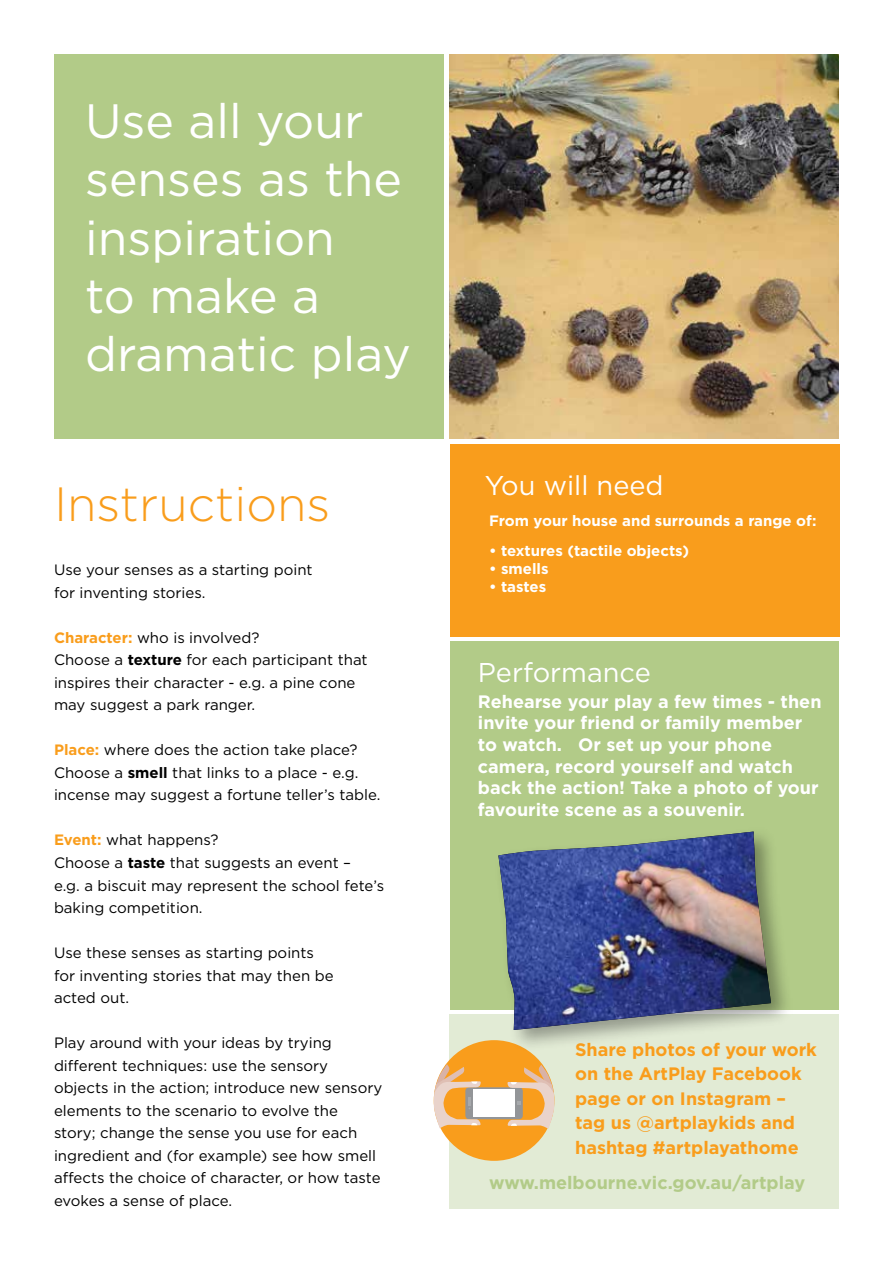
<style>
.page{position:relative;width:893px;height:1263px;background:#fff}
.page>*{position:absolute;margin:0;border:0;box-sizing:border-box;transform-origin:0 0}
.t1{font:48.15px/58.2px "Gotham";color:#fff}
.t2{font:300 48px "Gotham";color:#f99d1c}
.t3{font:27.15px "Gotham";color:#fff}
.t4{font:700 18px/21.6px "Gotham";color:#fff}
.t5{font:700 18px/24.6px "Gotham";color:#f99d1c}
.t6{font:700 18px "Gotham";color:#b2cb88}
.t7{font:15px/22.5px "Gotham";color:#000}
.t8{font:700 15px "Gotham";color:#fff}
.s1{font-weight:700;color:#f99d1c}
.s2{font-weight:700}
</style>
<div class="page">
<div style="left:54px;top:54px;width:390px;height:384px;background:#b2cb88"></div>
<img style="left:449px;top:54px;width:390px;height:384px">
<div style="left:450px;top:641px;width:388px;height:369px;background:#b2cb88"></div>
<div style="left:450px;top:444px;width:390px;height:192px;background:#f99d1c"></div>
<div style="left:450px;top:1014px;width:389px;height:195px;background:#e2ebd5"></div>
<div style="left:434px;top:1040px;width:120px;height:121px;background:#f99d1c;border-radius:50%"></div>
<div style="left:465px;top:1087px;width:58px;height:32px;background:#939598;border-radius:4px"></div>
<div style="left:473px;top:1089px;width:42px;height:28px;background:#fff"></div>
<svg style="left:433px;top:1064px;width:48px;height:64px"></svg>
<svg style="left:507px;top:1065px;width:48px;height:64px"></svg>
<div style="left:494px;top:827px;width:299px;height:226px;background:#000;opacity:.35"></div>
<img style="left:498px;top:831px;width:273px;height:199px">
<h1 class="t1" style="left:85px;top:91px;width:327px">Use all your senses as the inspiration<br>to make a dramatic play</h1>
<h2 class="t2" style="left:54px;top:473px;width:278px">Instructions</h2>
<p class="t7" style="left:54px;top:559px;width:260px">Use your senses as a starting point for inventing stories.</p>
<p class="t7" style="left:54px;top:626px;width:315px"><span class="s1">Character:</span> who is involved?<br>Choose a <span class="s2">texture</span> for each participant that inspires their character - e.g. a pine cone may suggest a park ranger.</p>
<p class="t7" style="left:54px;top:739px;width:328px"><span class="s1">Place:</span> where does the action take place?<br>Choose a <span class="s2">smell</span> that links to a place - e.g. incense may suggest a fortune teller’s table.</p>
<p class="t7" style="left:54px;top:829px;width:332px"><span class="s1">Event:</span> what happens?<br>Choose a <span class="s2">taste</span> that suggests an event –<br>e.g. a biscuit may represent the school fete’s baking competition.</p>
<p class="t7" style="left:54px;top:941px;width:281px">Use these senses as starting points for inventing stories that may then be acted out.</p>
<p class="t7" style="left:54px;top:1031px;width:330px">Play around with your ideas by trying different techniques: use the sensory objects in the action; introduce new sensory elements to the scenario to evolve the story; change the sense you use for each ingredient and (for example) see how smell affects the choice of character, or how taste evokes a sense of place.</p>
<h3 class="t3" style="left:485px;top:468px;width:180px">You will need</h3>
<p class="t8" style="left:489px;top:510px;width:329px">From your house and surrounds a range of:</p>
<p class="t8" style="left:489px;top:540px;width:202px">• textures (tactile objects)</p>
<p class="t8" style="left:489px;top:558px;width:61px">• smells</p>
<p class="t8" style="left:489px;top:576px;width:59px">• tastes</p>
<h3 class="t3" style="left:478px;top:655px;width:174px">Performance</h3>
<p class="t4" style="left:478px;top:690px;width:345px">Rehearse your play a few times - then invite your friend or family member to watch. Or set up your phone camera, record yourself and watch back the action! Take a photo of your favourite scene as a souvenir.</p>
<p class="t5" style="left:575px;top:1037px;width:243px">Share photos of your work on the ArtPlay Facebook page or on Instagram – tag us @artplaykids and hashtag #artplayathome</p>
<p class="t6" style="left:489px;top:1171px;width:318px">www.melbourne.vic.gov.au/artplay</p>
</div>
